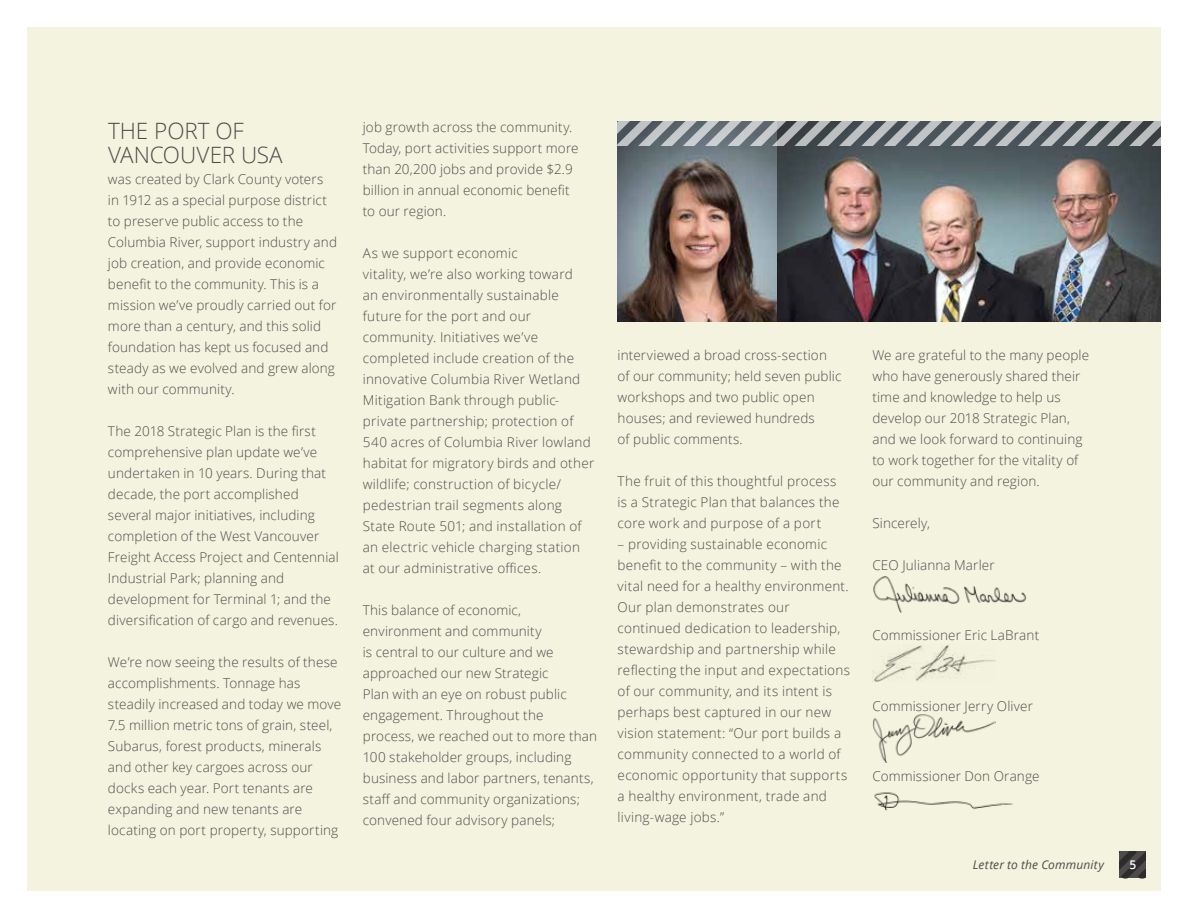
<style>
.page{position:relative;width:1188px;height:918px;background:#fff}
.page>*{position:absolute;margin:0;border:0;box-sizing:border-box;transform-origin:0 0}
.t1{font:300 22.5px/24px "Open Sans";letter-spacing:-.005em;color:#4e4b4b}
.t2{font:300 13.5px/21px "Open Sans";letter-spacing:.015em;color:#4e4b4b}
.t3{font:italic 12px "Open Sans";letter-spacing:.01em;color:#4e4b4b}
.t4{font:600 12px "Open Sans";color:#fff}
</style>
<div class="page">
<div style="left:27px;top:27px;width:1134px;height:864px;background:#f4f3df"></div>
<svg style="left:1120px;top:852px;width:26px;height:26px"></svg>
<img style="left:776px;top:145px;width:385px;height:177px">
<img style="left:618px;top:145px;width:158px;height:177px">
<svg style="left:618px;top:122px;width:543px;height:23px;background:#878d91"></svg>
<img style="left:873px;top:645px;width:123px;height:36px">
<img style="left:873px;top:576px;width:153px;height:37px">
<img style="left:873px;top:714px;width:123px;height:49px">
<img style="left:874px;top:792px;width:139px;height:19px">
<h1 class="t1" style="left:108px;top:118px;width:176px">THE PORT OF<br>VANCOUVER USA</h1>
<p class="t2" style="left:108px;top:168px;width:231px">was created by Clark County voters in 1912 as a special purpose district to preserve public access to the Columbia River, support industry and job creation, and provide economic benefit to the community. This is a mission we’ve proudly carried out for more than a century, and this solid foundation has kept us focused and steady as we evolved and grew along with our community.</p>
<p class="t2" style="left:108px;top:420px;width:232px">The 2018 Strategic Plan is the first comprehensive plan update we’ve undertaken in 10 years. During that decade, the port accomplished several major initiatives, including completion of the West Vancouver Freight Access Project and Centennial Industrial Park; planning and development for Terminal 1; and the diversification of cargo and revenues.</p>
<p class="t2" style="left:108px;top:651px;width:235px">We’re now seeing the results of these accomplishments. Tonnage has steadily increased and today we move 7.5 million metric tons of grain, steel, Subarus, forest products, minerals and other key cargoes across our docks each year. Port tenants are expanding and new tenants are locating on port property, supporting</p>
<p class="t2" style="left:363px;top:116px;width:217px">job growth across the community.<br>Today, port activities support more than 20,200 jobs and provide $2.9 billion in annual economic benefit to our region.</p>
<p class="t2" style="left:363px;top:242px;width:233px">As we support economic<br>vitality, we’re also working toward<br>an environmentally sustainable future for the port and our community. Initiatives we’ve completed include creation of the innovative Columbia River Wetland Mitigation Bank through public&shy;private partnership; protection of 540 acres of Columbia River lowland habitat for migratory birds and other wildlife; construction of bicycle/ pedestrian trail segments along State Route 501; and installation of an electric vehicle charging station at our administrative offices.</p>
<p class="t2" style="left:363px;top:599px;width:236px">This balance of economic, environment and community<br>is central to our culture and we approached our new Strategic<br>Plan with an eye on robust public engagement. Throughout the process, we reached out to more than<br>100 stakeholder groups, including business and labor partners, tenants, staff and community organizations; convened four advisory panels;</p>
<p class="t2" style="left:618px;top:344px;width:225px">interviewed a broad cross-section of our community; held seven public workshops and two public open houses; and reviewed hundreds<br>of public comments.</p>
<p class="t2" style="left:618px;top:470px;width:223px">The fruit of this thoughtful process is a Strategic Plan that balances the core work and purpose of a port</p>
<p class="t2" style="left:618px;top:533px;width:234px">– providing sustainable economic benefit to the community – with the vital need for a healthy environment.<br>Our plan demonstrates our continued dedication to leadership, stewardship and partnership while reflecting the input and expectations of our community, and its intent is perhaps best captured in our new vision statement: “Our port builds a community connected to a world of economic opportunity that supports a healthy environment, trade and living-wage jobs.”</p>
<p class="t2" style="left:872px;top:344px;width:218px">We are grateful to the many people who have generously shared their time and knowledge to help us develop our 2018 Strategic Plan, and we look forward to continuing to work together for the vitality of our community and region.</p>
<p class="t2" style="left:872px;top:512px;width:59px">Sincerely,</p>
<p class="t2" style="left:872px;top:554px;width:124px">CEO Julianna Marler</p>
<p class="t2" style="left:872px;top:625px;width:168px">Commissioner Eric LaBrant</p>
<p class="t2" style="left:872px;top:695px;width:162px">Commissioner Jerry Oliver</p>
<p class="t2" style="left:872px;top:766px;width:169px">Commissioner Don Orange</p>
<p class="t3" style="left:973px;top:856px;width:133px">Letter to the Community</p>
<p class="t4" style="left:1129px;top:856px;width:8px">5</p>
</div>
